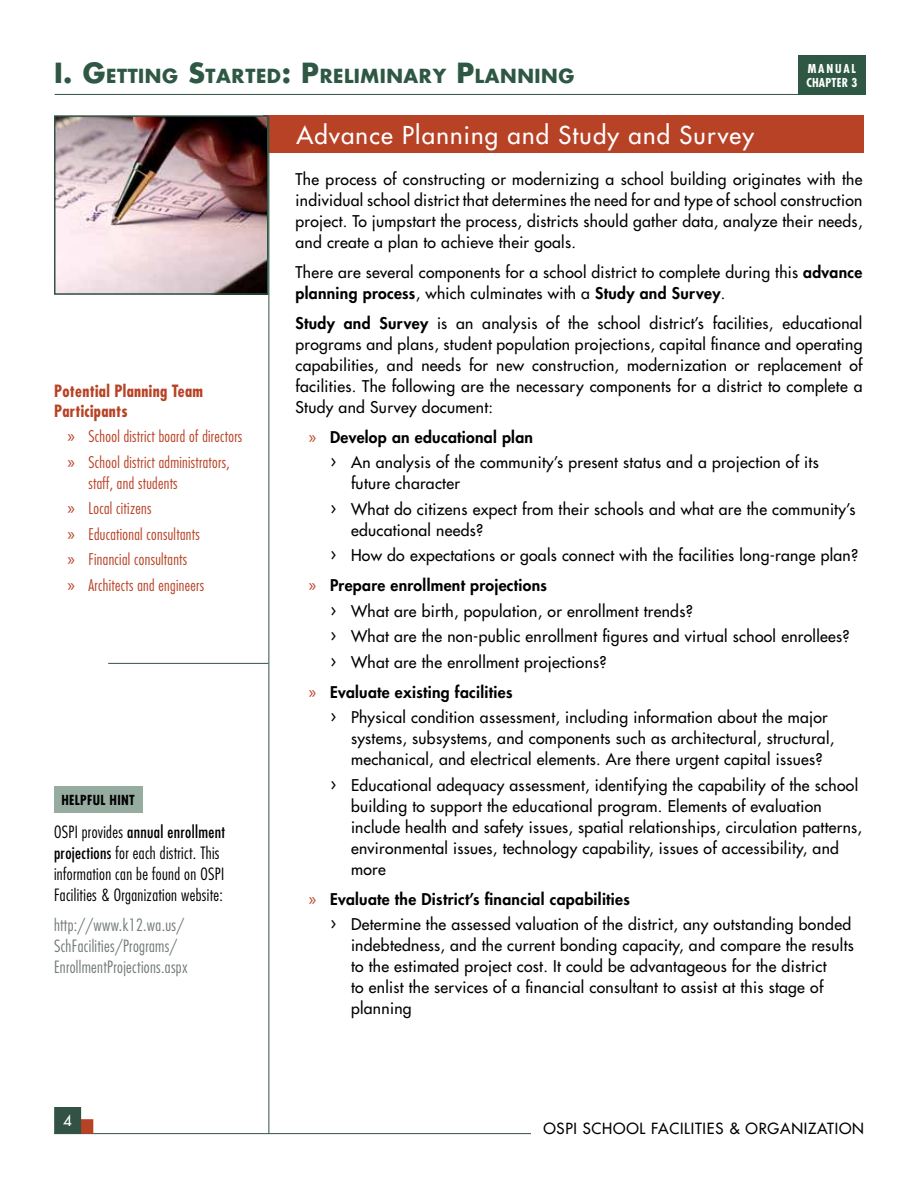
<style>
.page{position:relative;width:918px;height:1188px;background:#fff}
.page>*{position:absolute;margin:0;border:0;box-sizing:border-box;transform-origin:0 0}
.t1{font:500 24px "Futura Std";letter-spacing:.05em;color:#fff}
.t2{font:700 18.9px "Futura Std";letter-spacing:.03em;color:#2e5844}
.t3{font:300 condensed 16.5px/21px "Futura Std";letter-spacing:.02em;color:#000}
.t4{font:300 condensed 16.5px/21px "Futura Std";letter-spacing:.02em;color:#727b75}
.t5{font:700 condensed 16.5px/19.8px "Futura Std";letter-spacing:.02em;color:#b84226}
.t6{font:500 15.75px/21px "Futura Std";letter-spacing:.02em;color:#000}
.t7{font:300 condensed 15.75px/25.5px "Futura Std";letter-spacing:.02em;color:#b84226}
.t8{font:500 15px "Futura Std";letter-spacing:.05em;color:#000}
.t9{font:500 15px "Futura Std";color:#fff}
.t10{font:700 condensed 13.5px "Futura Std";letter-spacing:.025em;color:#000}
.t11{font:700 condensed 12px/14.4px "Futura Std";letter-spacing:.02em;color:#fff}
.s1{font-size:27px}
.s2{font-family:"Myriad Pro";font-weight:400;font-stretch:normal;font-size:18px}
.s3{font-weight:400}
.s4{font-weight:800}
.s5{font-family:"Myriad Pro";font-weight:400;font-size:18px;color:#b84226}
.s6{font-size:18px}
</style>
<div class="page">
<hr style="left:54px;top:1133px;width:477px;height:1px;background:#315244">
<hr style="left:55px;top:94px;width:810px;height:1px;background:#315244">
<div style="left:79px;top:1119px;width:14px;height:15px;background:#b84226;border:2px solid #b84226"></div>
<div style="left:54px;top:1107px;width:27px;height:27px;background:#315244"></div>
<div style="left:798px;top:56px;width:68px;height:39px;background:#2e5844"></div>
<div style="left:54px;top:786px;width:88px;height:27px;background:#96aca1"></div>
<div style="left:264px;top:115px;width:600px;height:38px;background:#b84226"></div>
<img style="left:57px;top:118px;width:208px;height:174px">
<div style="left:54px;top:115px;width:214px;height:180px;border:2px solid #315244"></div>
<hr style="left:108px;top:663px;width:160px;height:1px;background:#315244">
<hr style="left:268px;top:117px;width:1px;height:1017px;background:#315244">
<p class="t2" style="left:54px;top:64px;width:521px"><span class="s1">I. G</span>ETTING <span class="s1">S</span>TARTED<span class="s1">: P</span>RELIMINARY <span class="s1">P</span>LANNING</p>
<p class="t11" style="left:806px;top:61px;width:53px">Man ual<br>CHAPTER 3</p>
<p class="t5" style="left:54px;top:381px;width:151px">Potential Planning Team<br>Participants</p>
<p class="t7" style="left:67px;top:424px;width:176px"><span class="s2">»</span> School district board of directors <span class="s2">»</span> School district administrators,</p>
<p class="t7" style="left:67px;top:470px;width:138px;text-indent:21px">staff, and students<br><span class="s2">»</span> Local citizens<br><span class="s2">»</span> Educational consultants <span class="s2">»</span> Financial consultants<br><span class="s2">»</span> Architects and engineers</p>
<p class="t10" style="left:62px;top:792px;width:75px">Helpful HINT</p>
<p class="t3" style="left:54px;top:822px;width:173px">OSPI provides <span class="s3">annual enrollment projections</span> for each district. This information can be found on OSPI Facilities &amp; Organization website:</p>
<p class="t4" style="left:54px;top:915px;width:135px">http://www.k12.wa.us/<br>SchFacilities/Programs/<br>EnrollmentProjections.aspx</p>
<p class="t9" style="left:63px;top:1111px;width:10px">4</p>
<h1 class="t1" style="left:297px;top:120px;width:459px">Advance Planning and Study and Survey</h1>
<p class="t6" style="left:296px;top:169px;width:569px;text-align:justify">The process of constructing or modernizing a school building originates with the individual school district that determines the need for and type of school construction project. To jumpstart the process, districts should gather data, analyze their needs, and create a plan to achieve their goals.</p>
<p class="t6" style="left:296px;top:262px;width:568px">There are several components for a school district to complete during this <span class="s4">advance planning process</span>, which culminates with a <span class="s4">Study and Survey</span>.</p>
<p class="t6" style="left:296px;top:313px;width:569px;text-align:justify"><span class="s4">Study and Survey</span> is an analysis of the school district’s facilities, educational programs and plans, student population projections, capital finance and operating capabilities, and needs for new construction, modernization or replacement of facilities. The following are the necessary components for a district to complete a Study and Survey document:</p>
<p class="t6" style="left:330px;top:424px;width:490px;line-height:25.5px;text-indent:-21px"><span class="s5">»</span> <span class="s4">Develop an educational plan<br></span><span class="s6">›</span> An analysis of the community’s present status and a projection of its</p>
<p class="t6" style="left:330px;top:471px;width:527px;line-height:25.5px;text-indent:21px">future character<br><span class="s6">›</span> What do citizens expect from their schools and what are the community’s</p>
<p class="t6" style="left:330px;top:517px;width:530px;line-height:25.5px;text-indent:21px">educational needs?<br><span class="s6">›</span> How do expectations or goals connect with the facilities long-range plan?</p>
<p class="t6" style="left:330px;top:573px;width:521px;line-height:25.5px;text-indent:-21px"><span class="s5">»</span> <span class="s4">Prepare enrollment projections<br></span><span class="s6">›</span> What are birth, population, or enrollment trends?<br><span class="s6">›</span> What are the non-public enrollment figures and virtual school enrollees? <span class="s6">›</span> What are the enrollment projections?</p>
<p class="t6" style="left:330px;top:679px;width:499px;line-height:25.5px;text-indent:-21px"><span class="s5">»</span> <span class="s4">Evaluate existing facilities<br></span><span class="s6">›</span> Physical condition assessment, including information about the major</p>
<p class="t6" style="left:351px;top:728px;width:485px">systems, subsystems, and components such as architectural, structural, mechanical, and electrical elements. Are there urgent capital issues?</p>
<p class="t6" style="left:351px;top:775px;width:513px;text-indent:-21px"><span class="s6">›</span> Educational adequacy assessment, identifying the capability of the school building to support the educational program. Elements of evaluation include health and safety issues, spatial relationships, circulation patterns, environmental issues, technology capability, issues of accessibility, and more</p>
<p class="t6" style="left:330px;top:886px;width:523px;line-height:25.5px;text-indent:-21px"><span class="s5">»</span> <span class="s4">Evaluate the District’s financial capabilities<br></span><span class="s6">›</span> Determine the assessed valuation of the district, any outstanding bonded</p>
<p class="t6" style="left:351px;top:935px;width:504px">indebtedness, and the current bonding capacity, and compare the results to the estimated project cost. It could be advantageous for the district<br>to enlist the services of a financial consultant to assist at this stage of planning</p>
<p class="t8" style="left:543px;top:1119px;width:60px">OSPI School</p>
<p class="t8" style="left:651px;top:1119px;width:16px">Facilities</p>
<p class="t8" style="left:729px;top:1119px;width:40px">&amp; Organi</p>
<p class="t8" style="left:808px;top:1119px;width:20px">zation</p>
</div>
